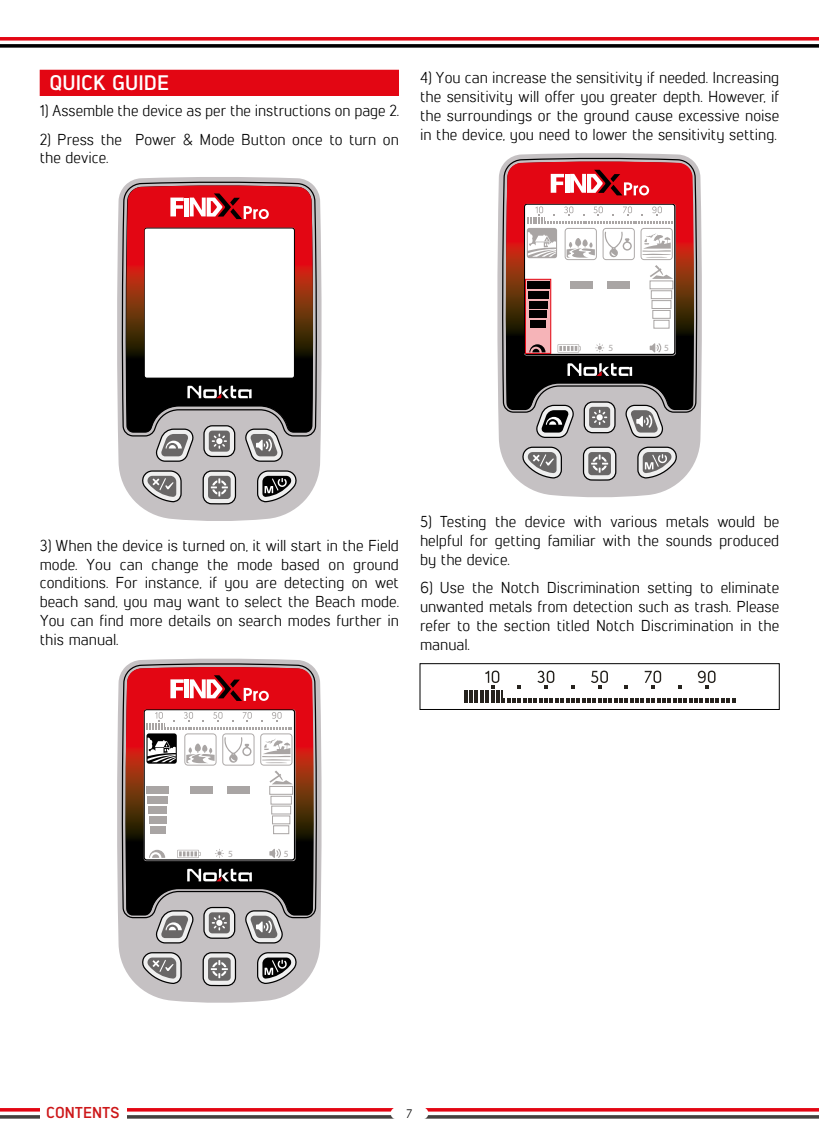
<style>
.page{position:relative;width:819px;height:1141px;background:#fff}
.page>*{position:absolute;margin:0;border:0;box-sizing:border-box;transform-origin:0 0}
.t1{font:700 21px "Lintel";color:#fff}
.t2{font:15.75px/18.9px "Lintel";color:#000;text-align:justify}
.t3{font:700 15.75px "Lintel";color:#cd1719}
.t4{font:12.25px "Lintel";color:#000}
.t5{font:9.45px "Myriad Pro";color:#a9a5a4}
</style>
<div class="page">
<svg style="left:0;top:37px;width:819px;height:11px"></svg>
<svg style="left:0;top:1108px;width:819px;height:11px"></svg>
<div style="left:40px;top:70px;width:359px;height:26px;background:#e30613"></div>
<svg style="left:117px;top:190px;width:205px;height:299px;fill:#c5c1c3"></svg>
<svg style="left:122px;top:185px;width:196px;height:252px;background:#908d8e"></svg>
<svg style="left:126px;top:177px;width:187px;height:344px;background:#bdb9bb"></svg>
<svg style="left:256px;top:470px;width:40px;height:33px"></svg>
<svg style="left:202px;top:470px;width:35px;height:35px"></svg>
<svg style="left:244px;top:432px;width:40px;height:30px"></svg>
<svg style="left:212px;top:434px;width:15px;height:15px"></svg>
<svg style="left:126px;top:186px;width:187px;height:246px"></svg>
<svg style="left:187px;top:386px;width:64px;height:12px"></svg>
<hr style="left:185px;top:198px;width:4px;height:18px;background:#fff">
<svg style="left:170px;top:198px;width:14px;height:18px"></svg>
<svg style="left:190px;top:193px;width:79px;height:26px"></svg>
<svg style="left:117px;top:671px;width:205px;height:300px;fill:#c5c1c3"></svg>
<svg style="left:122px;top:666px;width:196px;height:253px;background:#868384"></svg>
<svg style="left:126px;top:658px;width:187px;height:345px"></svg>
<svg style="left:256px;top:951px;width:40px;height:34px"></svg>
<svg style="left:202px;top:951px;width:35px;height:36px"></svg>
<svg style="left:244px;top:916px;width:40px;height:28px"></svg>
<svg style="left:212px;top:916px;width:15px;height:14px"></svg>
<svg style="left:125px;top:667px;width:189px;height:249px"></svg>
<svg style="left:187px;top:869px;width:65px;height:12px"></svg>
<svg style="left:215px;top:849px;width:9px;height:9px"></svg>
<svg style="left:269px;top:849px;width:12px;height:9px"></svg>
<div style="left:146px;top:786px;width:23px;height:8px;background:#a9a5a4"></div>
<div style="left:148px;top:796px;width:20px;height:8px;background:#a9a5a4"></div>
<div style="left:148px;top:806px;width:19px;height:8px;background:#a9a5a4"></div>
<div style="left:149px;top:816px;width:17px;height:8px;background:#a9a5a4"></div>
<div style="left:150px;top:826px;width:15px;height:8px;background:#a9a5a4"></div>
<div style="left:189px;top:786px;width:23px;height:8px;background:#a9a5a4"></div>
<div style="left:227px;top:786px;width:23px;height:8px;background:#a9a5a4"></div>
<div style="left:269px;top:786px;width:24px;height:9px;border:1px solid #a9a5a4"></div>
<div style="left:270px;top:796px;width:22px;height:9px;border:1px solid #a9a5a4"></div>
<div style="left:271px;top:806px;width:20px;height:8px;border:1px solid #a9a5a4"></div>
<div style="left:272px;top:815px;width:18px;height:9px;border:1px solid #a9a5a4"></div>
<div style="left:273px;top:825px;width:16px;height:9px;border:1px solid #a9a5a4"></div>
<svg style="left:149px;top:850px;width:16px;height:8px"></svg>
<svg style="left:146px;top:712px;width:146px;height:72px"></svg>
<hr style="left:185px;top:679px;width:4px;height:19px;background:#fff">
<svg style="left:170px;top:679px;width:14px;height:19px"></svg>
<svg style="left:190px;top:675px;width:79px;height:26px"></svg>
<svg style="left:497px;top:166px;width:205px;height:299px;fill:#c5c1c3"></svg>
<svg style="left:502px;top:162px;width:196px;height:251px;background:#838182"></svg>
<svg style="left:506px;top:153px;width:187px;height:345px"></svg>
<svg style="left:636px;top:446px;width:41px;height:33px"></svg>
<svg style="left:582px;top:446px;width:35px;height:35px"></svg>
<svg style="left:624px;top:410px;width:40px;height:29px"></svg>
<svg style="left:592px;top:410px;width:15px;height:15px"></svg>
<svg style="left:505px;top:161px;width:189px;height:249px"></svg>
<svg style="left:567px;top:363px;width:65px;height:13px"></svg>
<svg style="left:595px;top:343px;width:9px;height:9px"></svg>
<svg style="left:649px;top:343px;width:12px;height:9px"></svg>
<div style="left:570px;top:281px;width:22px;height:8px;background:#a9a5a4"></div>
<div style="left:607px;top:281px;width:23px;height:8px;background:#a9a5a4"></div>
<div style="left:649px;top:280px;width:24px;height:9px;border:1px solid #a9a5a4"></div>
<div style="left:650px;top:290px;width:22px;height:9px;border:1px solid #a9a5a4"></div>
<div style="left:651px;top:300px;width:20px;height:9px;border:1px solid #a9a5a4"></div>
<div style="left:652px;top:310px;width:18px;height:9px;border:1px solid #a9a5a4"></div>
<div style="left:653px;top:320px;width:16px;height:9px;border:1px solid #a9a5a4"></div>
<svg style="left:526px;top:206px;width:146px;height:73px"></svg>
<hr style="left:565px;top:174px;width:4px;height:19px;background:#fff">
<svg style="left:550px;top:174px;width:14px;height:19px"></svg>
<svg style="left:570px;top:170px;width:79px;height:25px"></svg>
<svg style="left:527px;top:289px;width:22px;height:63px"></svg>
<div style="left:525px;top:279px;width:26px;height:75px;border:1px solid #e30613"></div>
<div style="left:526px;top:281px;width:23px;height:8px;background:#000"></div>
<div style="left:528px;top:291px;width:20px;height:8px;background:#000"></div>
<div style="left:528px;top:301px;width:19px;height:7px;background:#000"></div>
<div style="left:529px;top:310px;width:17px;height:8px;background:#000"></div>
<div style="left:530px;top:320px;width:15px;height:8px;background:#000"></div>
<svg style="left:529px;top:344px;width:16px;height:8px"></svg>
<hr style="left:469px;top:690px;width:4px;height:13px;background:#26231e">
<svg style="left:464px;top:690px;width:3px;height:13px"></svg>
<hr style="left:474px;top:690px;width:4px;height:13px;background:#26231e">
<svg style="left:480px;top:671px;width:255px;height:32px"></svg>
<div style="left:419px;top:663px;width:360px;height:47px;border:1px solid #000"></div>
<div style="left:390px;top:1107px;width:38px;height:12px;background:#fff;border-radius:6px"></div>
<div style="left:40px;top:1105px;width:86px;height:16px;background:#fff"></div>
<h1 class="t1" style="left:50px;top:68px;width:121px">QUICK GUIDE</h1>
<p class="t2" style="left:40px;top:100px;width:361px">1) Assemble the device as per the instructions on page 2.</p>
<p class="t2" style="left:40px;top:129px;width:361px">2) Press the Power &amp; Mode Button once to turn on the device.</p>
<p class="t2" style="left:420px;top:67px;width:361px">4) You can increase the sensitivity if needed. Increasing the sensitivity will offer you greater depth. However, if the surroundings or the ground cause excessive noise in the device, you need to lower the sensitivity setting.</p>
<p class="t5" style="left:608px;top:342px;width:6px">5</p>
<p class="t5" style="left:664px;top:342px;width:6px">5</p>
<p class="t2" style="left:40px;top:535px;width:361px">3) When the device is turned on, it will start in the Field mode. You can change the mode based on ground conditions. For instance, if you are detecting on wet beach sand, you may want to select the Beach mode.<br>You can find more details on search modes further in this manual.</p>
<p class="t2" style="left:420px;top:511px;width:361px">5) Testing the device with various metals would be helpful for getting familiar with the sounds produced by the device.</p>
<p class="t2" style="left:420px;top:578px;width:361px">6) Use the Notch Discrimination setting to eliminate unwanted metals from detection such as trash. Please refer to the section titled Notch Discrimination in the manual.</p>
<p class="t5" style="left:228px;top:848px;width:6px">5</p>
<p class="t5" style="left:284px;top:848px;width:6px">5</p>
<p class="t3" style="left:46px;top:1102px;width:75px">CONTENTS</p>
<p class="t4" style="left:406px;top:1105px;width:7px">7</p>
</div>
